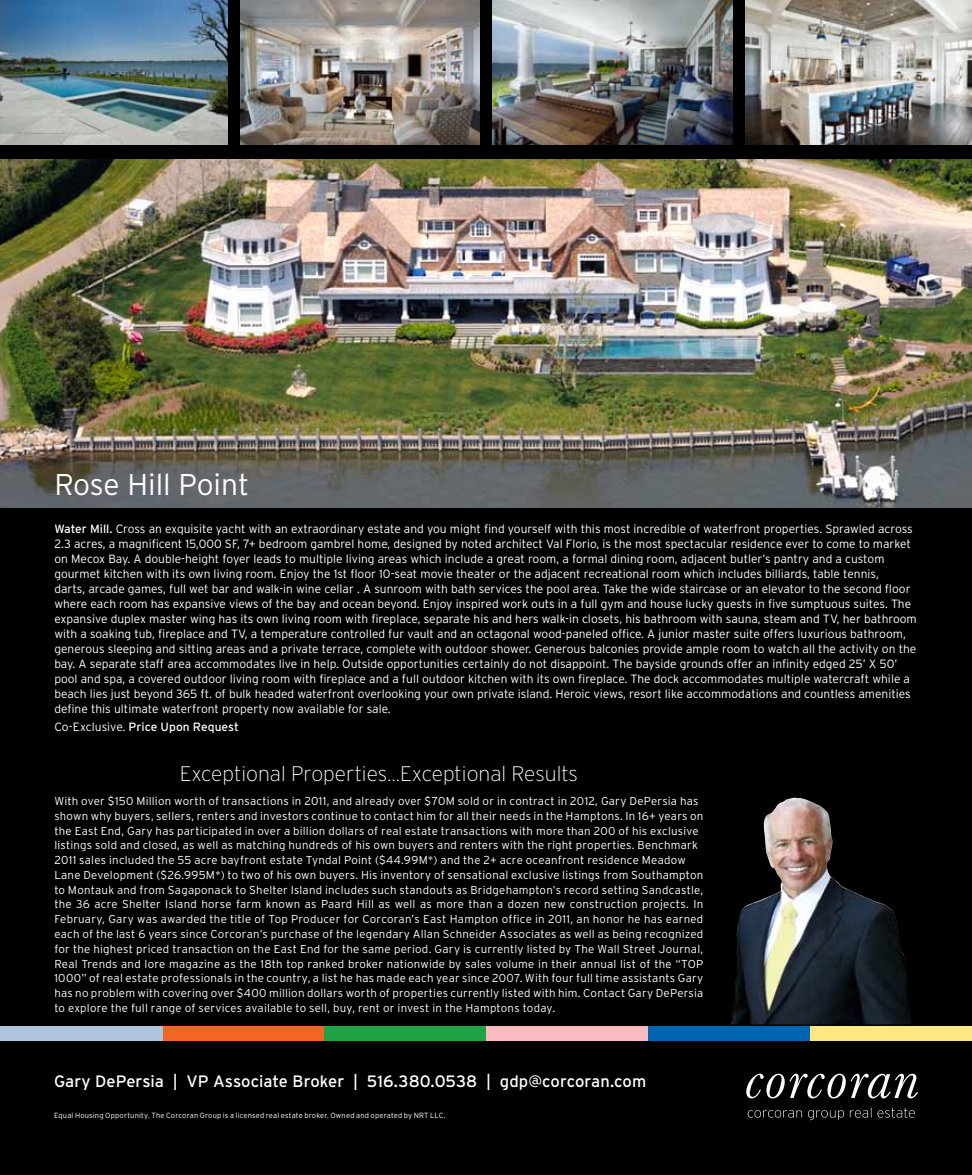
<style>
.page{position:relative;width:972px;height:1175px;background:#fff}
.page>*{position:absolute;margin:0;border:0;box-sizing:border-box;transform-origin:0 0}
.t1{font:300 30px "Interstate";color:#fff}
.t2{font:200 21px "Interstate";color:#fff}
.t3{font:16.5px "Interstate";color:#fff}
.t4{font:300 12px/15px "Interstate";color:#fff}
.t5{font:12px "Interstate";letter-spacing:.005em;color:#fff}
.t6{font:300 11.55px/14.9px "Interstate";letter-spacing:.02em;color:#fff}
.t7{font:300 7.5px "Interstate";letter-spacing:.025em;color:#fff}
.s1{font-weight:400}
.s2{font-weight:300}
</style>
<div class="page">
<div style="left:0;top:0;width:972px;height:1174px;background:#000"></div>
<div style="left:1px;top:1026px;width:162px;height:14px;background:#adc4dc"></div>
<div style="left:163px;top:1026px;width:161px;height:14px;background:#f26522"></div>
<div style="left:324px;top:1026px;width:162px;height:14px;background:#20a345"></div>
<div style="left:486px;top:1026px;width:162px;height:14px;background:#f9bac0"></div>
<div style="left:648px;top:1026px;width:162px;height:14px;background:#0064b1"></div>
<div style="left:810px;top:1026px;width:162px;height:14px;background:#ffe781"></div>
<svg style="left:0;top:1026px;width:1px;height:14px"></svg>
<svg style="left:746px;top:1073px;width:172px;height:25px"></svg>
<svg style="left:748px;top:1110px;width:54px;height:7px"></svg>
<svg style="left:808px;top:1110px;width:36px;height:10px"></svg>
<svg style="left:850px;top:1107px;width:65px;height:10px"></svg>
<img style="left:732px;top:797px;width:179px;height:227px">
<img style="left:0;top:160px;width:972px;height:348px">
<img style="left:0;top:0;width:227px;height:145px">
<img style="left:240px;top:0;width:240px;height:145px">
<img style="left:493px;top:0;width:240px;height:145px">
<img style="left:746px;top:0;width:226px;height:145px">
<h1 class="t1" style="left:54px;top:468px;width:196px">Rose Hill Point</h1>
<p class="t4" style="left:54px;top:520px;width:864px"><span class="s1">Water Mill.</span> Cross an exquisite yacht with an extraordinary estate and you might find yourself with this most incredible of waterfront properties. Sprawled across 2.3 acres, a magnificent 15,000 SF, 7+ bedroom gambrel home, designed by noted architect Val Florio, is the most spectacular residence ever to come to market on Mecox Bay. A double-height foyer leads to multiple living areas which include a great room, a formal dining room, adjacent butler’s pantry and a custom gourmet kitchen with its own living room. Enjoy the 1st floor 10-seat movie theater or the adjacent recreational room which includes billiards, table tennis,<br>darts, arcade games, full wet bar and walk-in wine cellar . A sunroom with bath services the pool area. Take the wide staircase or an elevator to the second floor where each room has expansive views of the bay and ocean beyond. Enjoy inspired work outs in a full gym and house lucky guests in five sumptuous suites. The expansive duplex master wing has its own living room with fireplace, separate his and hers walk-in closets, his bathroom with sauna, steam and TV, her bathroom with a soaking tub, fireplace and TV, a temperature controlled fur vault and an octagonal wood-paneled office. A junior master suite offers luxurious bathroom, generous sleeping and sitting areas and a private terrace, complete with outdoor shower. Generous balconies provide ample room to watch all the activity on the bay. A separate staff area accommodates live in help. Outside opportunities certainly do not disappoint. The bayside grounds offer an infinity edged 25’ X 50’ pool and spa, a covered outdoor living room with fireplace and a full outdoor kitchen with its own fireplace. The dock accommodates multiple watercraft while a beach lies just beyond 365 ft. of bulk headed waterfront overlooking your own private island. Heroic views, resort like accommodations and countless amenities define this ultimate waterfront property now available for sale.</p>
<p class="t5" style="left:54px;top:720px;width:186px"><span class="s2">Co-Exclusive.</span> Price Upon Request</p>
<h2 class="t2" style="left:180px;top:762px;width:400px">Exceptional Properties...Exceptional Results</h2>
<p class="t6" style="left:54px;top:793px;width:651px">With over $150 Million worth of transactions in 2011, and already over $70M sold or in contract in 2012, Gary DePersia has shown why buyers, sellers, renters and investors continue to contact him for all their needs in the Hamptons. In 16+ years on the East End, Gary has participated in over a billion dollars of real estate transactions with more than 200 of his exclusive listings sold and closed, as well as matching hundreds of his own buyers and renters with the right properties. Benchmark 2011 sales included the 55 acre bayfront estate Tyndal Point ($44.99M*) and the 2+ acre oceanfront residence Meadow Lane Development ($26.995M*) to two of his own buyers. His inventory of sensational exclusive listings from Southampton to Montauk and from Sagaponack to Shelter Island includes such standouts as Bridgehampton’s record setting Sandcastle, the 36 acre Shelter Island horse farm known as Paard Hill as well as more than a dozen new construction projects. In February, Gary was awarded the title of Top Producer for Corcoran’s East Hampton office in 2011, an honor he has earned each of the last 6 years since Corcoran’s purchase of the legendary Allan Schneider Associates as well as being recognized for the highest priced transaction on the East End for the same period. Gary is currently listed by The Wall Street Journal, Real Trends and lore magazine as the 18th top ranked broker nationwide by sales volume in their annual list of the “TOP 1000” of real estate professionals in the country, a list he has made each year since 2007. With four full time assistants Gary has no problem with covering over $400 million dollars worth of properties currently listed with him. Contact Gary DePersia to explore the full range of services available to sell, buy, rent or invest in the Hamptons today.</p>
<h3 class="t3" style="left:54px;top:1072px;width:594px">Gary DePersia | VP Associate Broker | 516.380.0538 | gdp@corcoran.com</h3>
<p class="t7" style="left:54px;top:1111px;width:393px">Equal Housing Opportunity. The Corcoran Group is a licensed real estate broker. Owned and operated by NRT LLC.</p>
</div>
